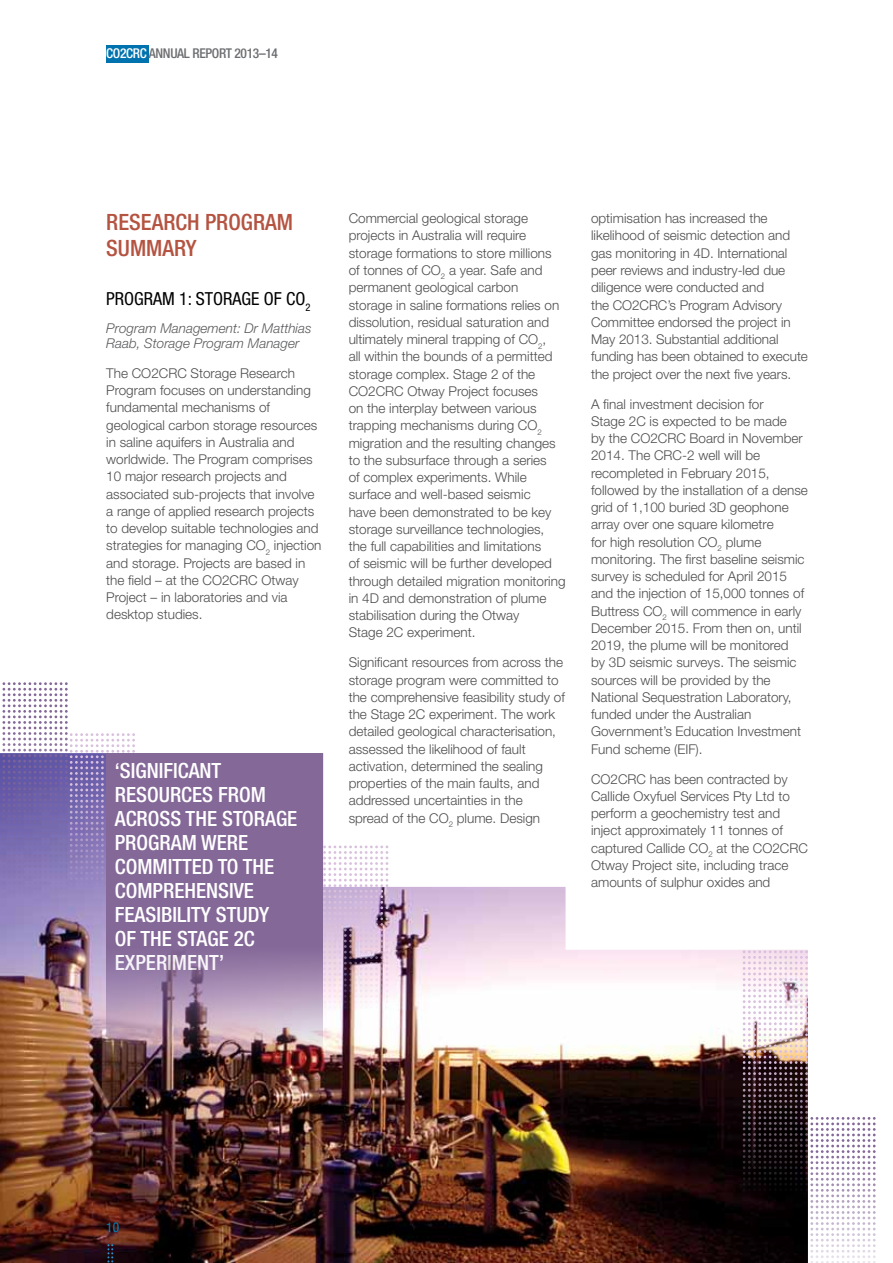
<style>
.page{position:relative;width:893px;height:1263px;background:#fff}
.page>*{position:absolute;margin:0;border:0;box-sizing:border-box;transform-origin:0 0}
.t1{font:500 condensed 22.5px "Helvetica Neue LT";color:#b55341}
.t2{font:500 condensed 21px/24px "Helvetica Neue LT";color:#fff}
.t3{font:condensed 18px "Helvetica Neue LT";color:#000}
.t4{font:300 13.5px/17.2px "Helvetica Neue LT";color:#4d4d4f}
.t5{font:italic 300 13.5px/15px "Helvetica Neue LT";color:#58595b}
.t6{font:500 condensed 13.5px "Helvetica Neue LT";letter-spacing:-.025em;color:#6d6e71}
.t7{font:condensed 13.5px "Helvetica Neue LT";color:#0085bb}
.s1{color:#fff}
</style>
<div class="page">
<div style="left:106px;top:45px;width:43px;height:18px;background:#0073ae"></div>
<img style="left:0;top:753px;width:743px;height:510px">
<svg style="left:743px;top:950px;width:133px;height:313px"></svg>
<svg style="left:323px;top:845px;width:65px;height:164px"></svg>
<svg style="left:3px;top:682px;width:132px;height:239px"></svg>
<svg style="left:106px;top:753px;width:217px;height:332px;background:#896c91"></svg>
<svg style="left:107px;top:1244px;width:6px;height:19px"></svg>
<p class="t6" style="left:106px;top:45px;width:173px"><span class="s1">CO2CRC</span> ANNUAL REPORT 2013–14</p>
<h1 class="t1" style="left:106px;top:209px;width:25px">RESEARC</h1>
<h1 class="t1" style="left:187px;top:209px;width:80px">H PROGRAM</h1>
<h1 class="t1" style="left:106px;top:234px;width:15px">SUMMAR</h1>
<h1 class="t1" style="left:186px;top:234px;width:12px">Y</h1>
<h3 class="t3" style="left:106px;top:288px;width:11px">PROGRAM</h3>
<h3 class="t3" style="left:179px;top:288px;width:133px">1: STORAGE OF CO<sub>2</sub></h3>
<p class="t5" style="left:106px;top:320px;width:207px">Program Management: Dr Matthias<br>Raab, Storage Program Manager</p>
<p class="t4" style="left:106px;top:364px;width:217px">The CO2CRC Storage Research<br>Program focuses on understanding fundamental mechanisms of geological carbon storage resources in saline aquifers in Australia and worldwide. The Program comprises<br>10 major research projects and associated sub-projects that involve a range of applied research projects to develop suitable technologies and strategies for managing CO<sub>2</sub> injection and storage. Projects are based in the field – at the CO2CRC Otway<br>Project – in laboratories and via desktop studies.</p>
<h2 class="t2" style="left:115px;top:758px;width:184px">‘SIGNIFICANT<br>RESOURCES FROM<br>ACROSS THE STORAGE<br>PROGRAM WERE<br>COMMITTED TO THE<br>COMPREHENSIVE<br>FEASIBILITY STUDY<br>OF THE STAGE 2C<br>EXPERIMENT’</h2>
<p class="t4" style="left:349px;top:210px;width:218px">Commercial geological storage projects in Australia will require storage formations to store millions of tonnes of CO<sub>2</sub> a year. Safe and permanent geological carbon<br>storage in saline formations relies on dissolution, residual saturation and ultimately mineral trapping of CO<sub>2</sub>,<br>all within the bounds of a permitted storage complex. Stage 2 of the CO2CRC Otway Project focuses<br>on the interplay between various trapping mechanisms during CO<sub>2 </sub>migration and the resulting changes to the subsurface through a series<br>of complex experiments. While surface and well-based seismic<br>have been demonstrated to be key storage surveillance technologies, the full capabilities and limitations<br>of seismic will be further developed through detailed migration monitoring in 4D and demonstration of plume stabilisation during the Otway<br>Stage 2C experiment.</p>
<p class="t4" style="left:349px;top:654px;width:218px">Significant resources from across the storage program were committed to the comprehensive feasibility study of the Stage 2C experiment. The work detailed geological characterisation, assessed the likelihood of fault activation, determined the sealing properties of the main faults, and addressed uncertainties in the spread of the CO<sub>2</sub> plume. Design</p>
<p class="t4" style="left:591px;top:209px;width:218px">optimisation has increased the likelihood of seismic detection and gas monitoring in 4D. International peer reviews and industry-led due diligence were conducted and<br>the CO2CRC’s Program Advisory Committee endorsed the project in May 2013. Substantial additional funding has been obtained to execute the project over the next five years.</p>
<p class="t4" style="left:591px;top:395px;width:218px">A final investment decision for<br>Stage 2C is expected to be made<br>by the CO2CRC Board in November<br>2014. The CRC-2 well will be recompleted in February 2015, followed by the installation of a dense grid of 1,100 buried 3D geophone array over one square kilometre<br>for high resolution CO<sub>2</sub> plume monitoring. The first baseline seismic survey is scheduled for April 2015 and the injection of 15,000 tonnes of<br>Buttress CO<sub>2</sub> will commence in early<br>December 2015. From then on, until<br>2019, the plume will be monitored<br>by 3D seismic surveys. The seismic sources will be provided by the<br>National Sequestration Laboratory, funded under the Australian<br>Government’s Education Investment<br>Fund scheme (EIF).</p>
<p class="t4" style="left:591px;top:770px;width:218px">CO2CRC has been contracted by Callide Oxyfuel Services Pty Ltd to perform a geochemistry test and inject approximately 11 tonnes of captured Callide CO<sub>2</sub> at the CO2CRC Otway Project site, including trace amounts of sulphur oxides and</p>
<p class="t7" style="left:106px;top:1219px;width:14px">10</p>
</div>
